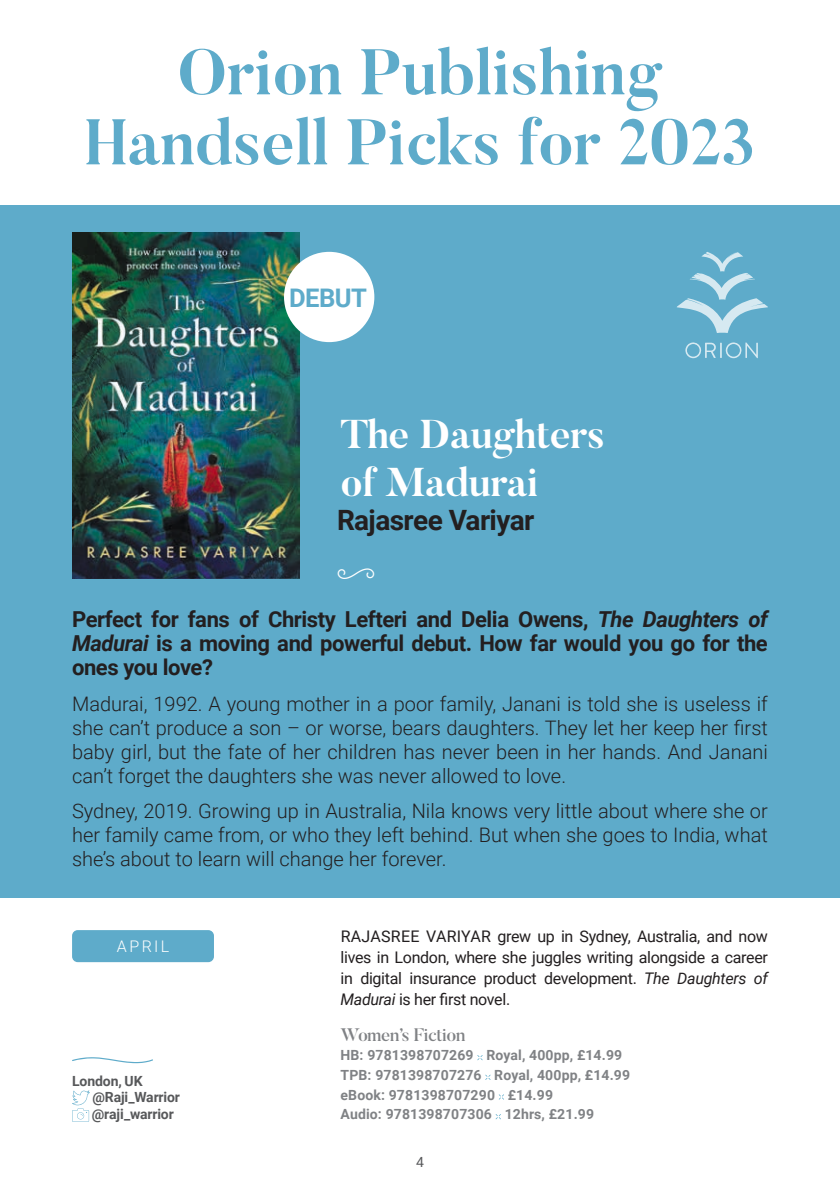
<style>
.page{position:relative;width:840px;height:1191px;background:#fff}
.page>*{position:absolute;margin:0;border:0;box-sizing:border-box;transform-origin:0 0}
.t1{font:700 64px "Butler";color:#5eabca}
.t2{font:700 40px "Butler";letter-spacing:-.01em;color:#fff}
.t3{font:700 28px "Roboto";letter-spacing:-.02em;color:#231f20}
.t4{font:700 25.6px "Roboto";letter-spacing:-.025em;color:#5eabca}
.t5{font:700 22px/24px "Roboto";letter-spacing:-.02em;color:#231f20;text-align:justify}
.t6{font:300 20px/24px "Roboto";color:#231f20;text-align:justify}
.t7{font:500 18px "Butler";letter-spacing:-.02em;color:#808285}
.t8{font:16px/21px "Roboto";letter-spacing:-.02em;color:#231f20;text-align:justify}
.t9{font:300 16px "Roboto";letter-spacing:.155em;color:#fff}
.t10{font:700 14px "Roboto";letter-spacing:.01em;color:#808285}
.t11{font:700 14px "Roboto";letter-spacing:-.01em;color:#57585a}
.t12{font:14px "Roboto";color:#57585a}
.s1{font-style:italic}
</style>
<div class="page">
<div style="left:0;top:0;width:839px;height:1191px;background:#5eabca"></div>
<div style="left:0;top:0;width:839px;height:204px;background:#fff"></div>
<svg style="left:677px;top:252px;width:90px;height:81px"></svg>
<svg style="left:685px;top:342px;width:72px;height:16px"></svg>
<div style="left:0;top:899px;width:839px;height:292px;background:#fff"></div>
<div style="left:72px;top:930px;width:142px;height:32px;background:#5eabca;border-radius:6px"></div>
<svg style="left:72px;top:1057px;width:81px;height:6px"></svg>
<img style="left:72px;top:233px;width:227px;height:345px">
<div style="left:284px;top:252px;width:90px;height:90px;background:#fff;border-radius:50%"></div>
<svg style="left:477px;top:1055px;width:5px;height:5px"></svg>
<svg style="left:485px;top:1074px;width:5px;height:6px"></svg>
<svg style="left:498px;top:1094px;width:6px;height:5px"></svg>
<svg style="left:495px;top:1114px;width:5px;height:5px"></svg>
<svg style="left:72px;top:1090px;width:18px;height:31px"></svg>
<p class="t1" style="left:177px;top:31px;width:486px">Orion Publishing</p>
<p class="t1" style="left:85px;top:101px;width:671px">Handsell Picks for 2023</p>
<p class="t4" style="left:289px;top:279px;width:79px">DEBUT</p>
<p class="t2" style="left:340px;top:408px;width:266px">The Daughters</p>
<p class="t2" style="left:340px;top:456px;width:199px">of Madurai</p>
<p class="t3" style="left:337px;top:501px;width:199px">Rajasree Variyar</p>
<p class="t5" style="left:72px;top:606px;width:697px">Perfect for fans of Christy Lefteri and Delia Owens, <span class="s1">The Daughters of Madurai</span> is a moving and powerful debut. How far would you go for the ones you love?</p>
<p class="t6" style="left:72px;top:691px;width:697px">Madurai, 1992. A young mother in a poor family, Janani is told she is useless if she can’t produce a son – or worse, bears daughters. They let her keep her first baby girl, but the fate of her children has never been in her hands. And Janani can’t forget the daughters she was never allowed to love.</p>
<p class="t6" style="left:72px;top:798px;width:697px">Sydney, 2019. Growing up in Australia, Nila knows very little about where she or her family came from, or who they left behind. But when she goes to India, what she’s about to learn will change her forever.</p>
<p class="t9" style="left:117px;top:935px;width:54px">APRIL</p>
<p class="t11" style="left:72px;top:1071px;width:72px">London, UK</p>
<p class="t11" style="left:92px;top:1087px;width:89px">@Raji_Warrior</p>
<p class="t11" style="left:92px;top:1104px;width:83px">@raji_warrior</p>
<p class="t8" style="left:340px;top:925px;width:428px">RAJASREE VARIYAR grew up in Sydney, Australia, and now lives in London, where she juggles writing alongside a career in digital insurance product development. <span class="s1">The Daughters of Madurai</span> is her first novel.</p>
<p class="t7" style="left:340px;top:1022px;width:126px">Women’s Fiction</p>
<p class="t10" style="left:340px;top:1045px;width:283px">HB: 9781398707269 Royal, 400pp, £14.99</p>
<p class="t10" style="left:340px;top:1065px;width:291px">TPB: 9781398707276 Royal, 400pp, £14.99</p>
<p class="t10" style="left:340px;top:1084px;width:214px">eBook: 9781398707290 £14.99</p>
<p class="t10" style="left:340px;top:1104px;width:255px">Audio: 9781398707306 12hrs, £21.99</p>
<p class="t12" style="left:416px;top:1152px;width:9px">4</p>
</div>
